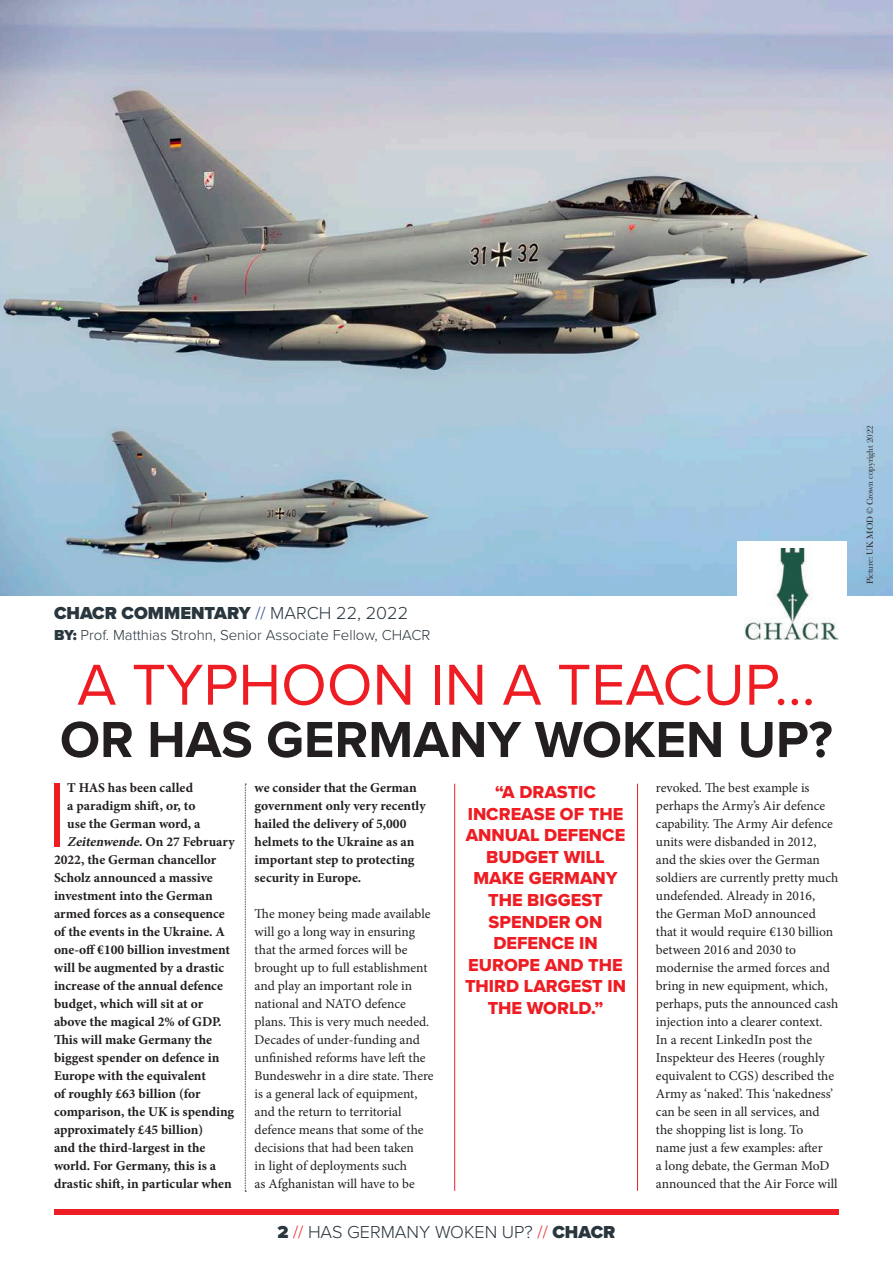
<style>
.page{position:relative;width:893px;height:1263px;background:#fff}
.page>*{position:absolute;margin:0;border:0;box-sizing:border-box;transform-origin:0 0}
.t1{font:300 94.5px "Proxima Nova";color:#ee1d23}
.t2{font:59.85px "Proxima Nova";color:#ee1d23}
.t3{font:700 52.5px "Proxima Nova";color:#231f20}
.t4{font:18px/21.6px "Proxima Nova Extrabld";color:#ee1d23;text-align:center}
.t5{font:900 18px "Proxima Nova";color:#29363e}
.t6{font:300 18px "Proxima Nova";color:#29363e}
.t7{font:300 15px "Proxima Nova";color:#29363e}
.t8{font:13.5px/18px "Minion Pro";color:#231f20}
.t9{font:700 13.5px/18px "Minion Pro";color:#231f20}
.t10{font:9px "Baskerville";letter-spacing:-.01em;color:#231f20}
.s1{font-weight:300;color:#253f8e}
.s2{font-weight:300}
.s3{font-weight:900}
.s4{font-style:italic}
.s5{color:#ee1d23}
</style>
<div class="page">
<div style="left:54px;top:1209px;width:785px;height:6px;background:#ee1d23"></div>
<img style="left:0;top:0;width:893px;height:596px">
<div style="left:737px;top:541px;width:109px;height:55px;background:#fff"></div>
<img style="left:745px;top:549px;width:93px;height:91px">
<svg style="left:245px;top:784px;width:1px;height:408px"></svg>
<hr style="left:454px;top:784px;width:1px;height:407px;background:#ee1d23">
<hr style="left:637px;top:784px;width:1px;height:407px;background:#ee1d23">
<p class="t5" style="left:54px;top:600px;width:356px">CHACR COMMENTARY <span class="s1">//</span> <span class="s2">MARCH 22, 2022</span></p>
<p class="t7" style="left:54px;top:624px;width:378px"><span class="s3">BY:</span> Prof. Matthias Strohn, Senior Associate Fellow, CHACR</p>
<p class="t2" style="left:77px;top:640px;width:740px">A TYPHOON IN A TEACUP...</p>
<p class="t3" style="left:60px;top:700px;width:774px">OR HAS GERMANY WOKEN UP?</p>
<p class="t1" style="left:46px;top:744px;width:23px">I</p>
<p class="t9" style="left:67px;top:779px;width:127px">T HAS has been called</p>
<p class="t9" style="left:67px;top:797px;width:130px">a paradigm shift, or, to</p>
<p class="t9" style="left:67px;top:815px;width:135px">use the German word, a</p>
<p class="t9" style="left:67px;top:833px;width:169px"><span class="s4">Zeitenwende</span>. O n 2 7 F e b r u a r y</p>
<p class="t9" style="left:54px;top:851px;width:164px">2022, the German chancellor</p>
<p class="t9" style="left:54px;top:869px;width:160px">Scholz announced a massive</p>
<p class="t9" style="left:54px;top:887px;width:160px">investment into the German</p>
<p class="t9" style="left:54px;top:905px;width:172px">armed forces as a consequence</p>
<p class="t9" style="left:54px;top:922px;width:173px">of the events in the Ukraine. A</p>
<p class="t9" style="left:54px;top:940px;width:178px">one-off €100 billion investment</p>
<p class="t9" style="left:54px;top:958px;width:172px">will be augmented by a drastic</p>
<p class="t9" style="left:54px;top:976px;width:170px">increase of the annual defence</p>
<p class="t9" style="left:54px;top:994px;width:151px">budget, which will sit at or</p>
<p class="t9" style="left:54px;top:1012px;width:169px">above the magical 2% of GDP.</p>
<p class="t9" style="left:54px;top:1030px;width:160px">This will make Germany the</p>
<p class="t9" style="left:54px;top:1048px;width:167px">biggest spender on defence in</p>
<p class="t9" style="left:54px;top:1066px;width:154px">Europe with the equivalent</p>
<p class="t9" style="left:54px;top:1084px;width:148px">of roughly £63 billion (for</p>
<p class="t9" style="left:54px;top:1102px;width:182px">comparison, the UK is spending</p>
<p class="t9" style="left:54px;top:1120px;width:151px">approximately £45 billion)</p>
<p class="t9" style="left:54px;top:1138px;width:153px">and the third-largest in the</p>
<p class="t9" style="left:54px;top:1156px;width:164px">world. For Germany, this is a</p>
<p class="t9" style="left:54px;top:1174px;width:179px">drastic shift, in particular when</p>
<p class="t9" style="left:255px;top:778px;width:173px">we consider that the German government only very recently hailed the delivery of 5,000 helmets to the Ukraine as an important step to protecting security in Europe.</p>
<p class="t8" style="left:255px;top:905px;width:181px">The money being made available will go a long way in ensuring that the armed forces will be brought up to full establishment and play an important role in national and NATO defence plans. This is very much needed.<br>Decades of under-funding and unfinished reforms have left the<br>Bundeswehr in a dire state. There is a general lack of equipment, and the return to territorial defence means that some of the decisions that had been taken<br>in light of deployments such<br>as Afghanistan will have to be</p>
<p class="t4" style="left:465px;top:781px;width:162px">“A DRASTIC<br>INCREASE OF THE<br>ANNUAL DEFENCE<br>BUDGET WILL<br>MAKE GERMANY<br>THE BIGGEST<br>SPENDER ON<br>DEFENCE IN<br>EUROPE AND THE<br>THIRD LARGEST IN<br>THE WORLD.”</p>
<p class="t6" style="left:278px;top:1218px;width:339px"><span class="s3">2</span> <span class="s5">//</span> HAS GERMANY WOKEN UP? <span class="s5">//</span> <span class="s3">CHACR</span></p>
<p class="t8" style="left:656px;top:779px;width:184px">revoked. The best example is perhaps the Army’s Air defence capability. The Army Air defence units were disbanded in 2012, and the skies over the German soldiers are currently pretty much undefended. Already in 2016,<br>the German MoD announced that it would require €130 billion between 2016 and 2030 to modernise the armed forces and bring in new equipment, which, perhaps, puts the announced cash injection into a clearer context.<br>In a recent LinkedIn post the<br>Inspekteur des Heeres (roughly equivalent to CGS) described the<br>Army as ‘naked’. This ‘nakedness’ can be seen in all services, and the shopping list is long. To<br>name just a few examples: after<br>a long debate, the German MoD announced that the Air Force will</p>
<p class="t10" style="left:864px;top:584px;width:160px;rotate:-90deg">Picture: UK MOD © Crown copyright 2022</p>
</div>
